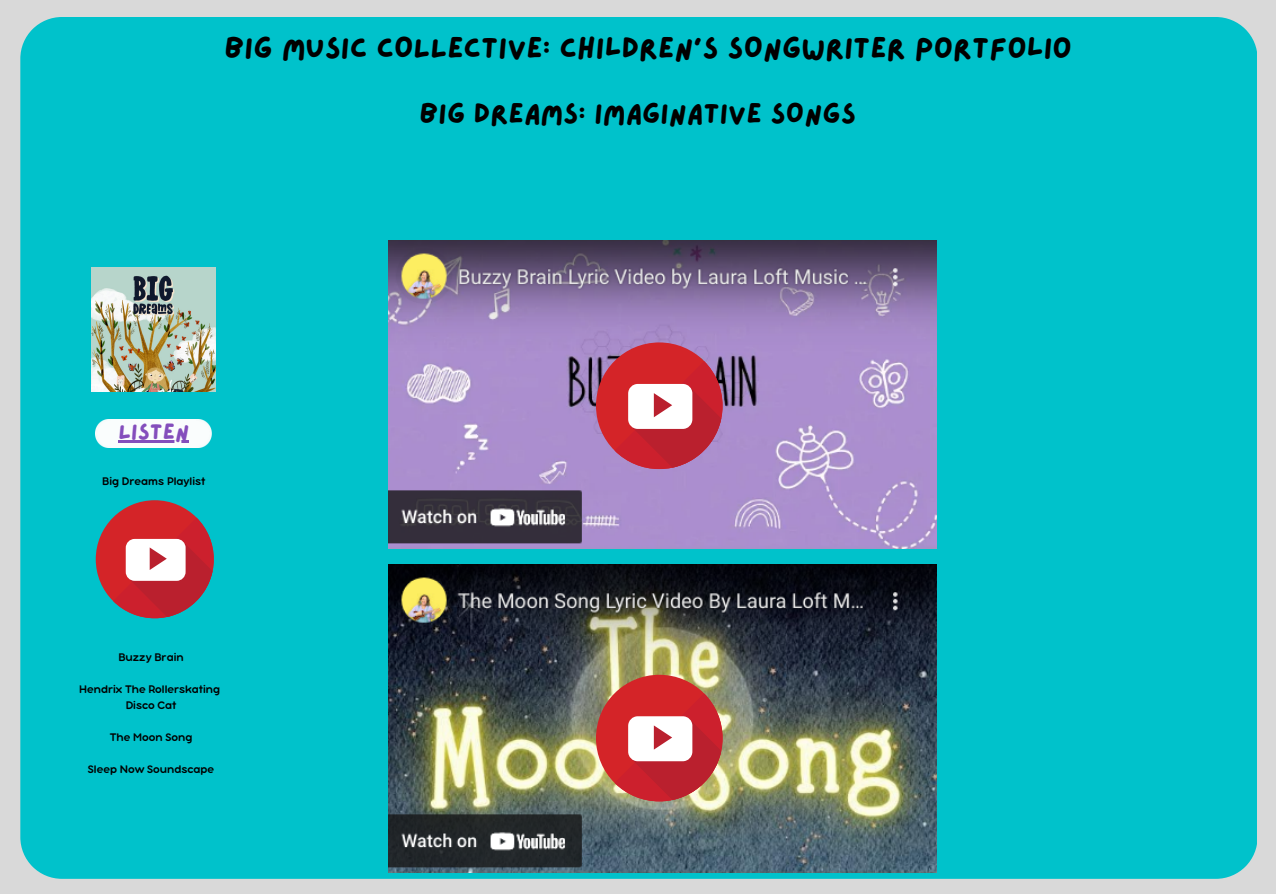
<style>
.page{position:relative;width:1276px;height:894px;background:#fff}
.page>*{position:absolute;margin:0;border:0;box-sizing:border-box;transform-origin:0 0}
.t1{font:30px "Lazydog";color:#000}
.t2{font:28.5px "Lazydog";color:#000}
.t3{font:22.5px "Lazydog";color:#844ebc}
.t4{font:12px "Bubbleboddy Neue";color:#000}
</style>
<div class="page">
<div style="left:0;top:0;width:1275px;height:893px;background:#d9d9d9"></div>
<div style="left:20px;top:17px;width:1236px;height:861px;background:#00c2cb"></div>
<img style="left:92px;top:267px;width:124px;height:124px">
<div style="left:96px;top:419px;width:116px;height:28px;background:#fafdfd"></div>
<hr style="left:118px;top:440px;width:71px;height:3px;background:#844ebc">
<div style="left:96px;top:500px;width:118px;height:118px;background:#d42428;border-radius:50%"></div>
<svg style="left:113px;top:517px;width:106px;height:106px"></svg>
<img style="left:388px;top:240px;width:548px;height:308px">
<img style="left:388px;top:564px;width:548px;height:308px">
<div style="left:596px;top:674px;width:126px;height:127px;background:#d42428;border-radius:50%"></div>
<svg style="left:614px;top:693px;width:114px;height:114px"></svg>
<div style="left:596px;top:342px;width:126px;height:127px;background:#d42428;border-radius:50%"></div>
<svg style="left:614px;top:361px;width:114px;height:114px"></svg>
<p class="t1" style="left:224px;top:33px;width:848px">BIG MUSIC COLLECTIVE: CHILDREN'S SONGWRITER PORTFOLIO</p>
<p class="t3" style="left:118px;top:420px;width:72px">LISTEN</p>
<p class="t4" style="left:102px;top:477px;width:105px">Big Dreams Playlist</p>
<p class="t4" style="left:118px;top:653px;width:67px">Buzzy Brain</p>
<p class="t4" style="left:79px;top:685px;width:143px">Hendrix The Rollerskating</p>
<p class="t4" style="left:126px;top:701px;width:52px">Disco Cat</p>
<p class="t4" style="left:110px;top:733px;width:84px">The Moon Song</p>
<p class="t4" style="left:88px;top:765px;width:128px">Sleep Now Soundscape</p>
<p class="t2" style="left:419px;top:100px;width:438px">BIG DREAMS: IMAGINATIVE SONGS</p>
</div>
